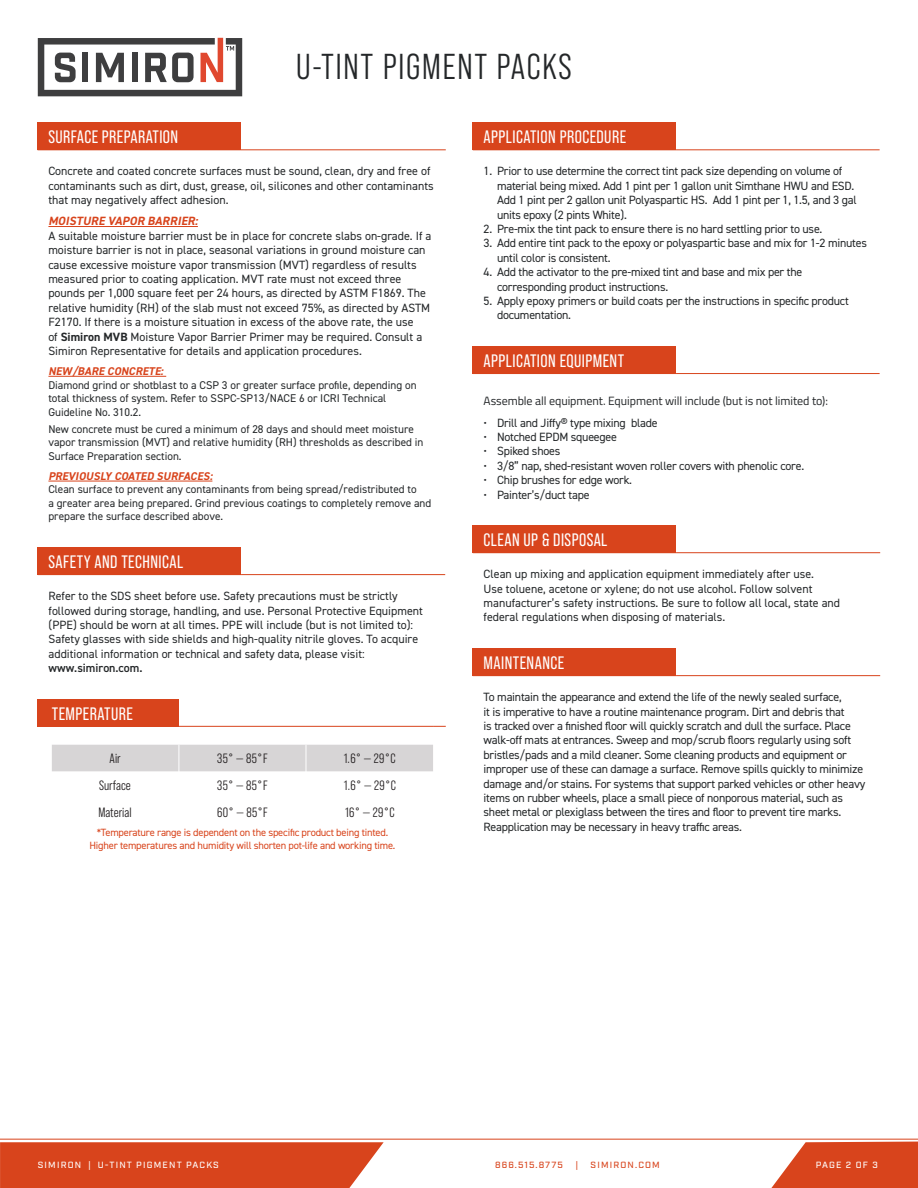
<style>
.page{position:relative;width:918px;height:1188px;background:#fff}
.page>*{position:absolute;margin:0;border:0;box-sizing:border-box;transform-origin:0 0}
.t1{font:36px "Bebas Neue Pro Middle";letter-spacing:.05em;color:#242729}
.t2{font:18px "Bebas Neue Pro";letter-spacing:.025em;color:#fff}
.t3{font:13.5px "Bebas Neue Pro Middle";color:#231f20}
.t4{font:12px/14.4px "DIN2014";letter-spacing:-.02em;color:#242729}
.t5{font:12px/14.4px "DIN2014";color:#242729}
.t6{font:12px "Cairo";letter-spacing:-.005em;color:#242729}
.t7{font:11.25px/13.5px "DIN2014";color:#242729}
.t8{font:italic 700 11.25px "DIN2014";color:#d8441c}
.t9{font:10.5px "DIN2014";letter-spacing:-.02em;color:#d8441c}
.t10{font:500 9px "Industry";letter-spacing:.13em;color:#fff}
.t11{font:500 9px "Industry";letter-spacing:.13em;color:#d8441c}
.s1{font-weight:700;font-style:italic;color:#d8441c}
.s2{font-weight:700}
.s3{font-weight:600}
</style>
<div class="page">
<svg style="left:38px;top:38px;width:204px;height:58px"></svg>
<svg style="left:0;top:1142px;width:384px;height:46px;background:#d94c26"></svg>
<hr style="left:0;top:1139px;width:918px;height:1px;background:#d8441c">
<svg style="left:771px;top:1142px;width:147px;height:46px;background:#dc5a37"></svg>
<div style="left:38px;top:123px;width:203px;height:27px;background:#d8441c"></div>
<hr style="left:241px;top:149px;width:205px;height:1px;background:#d8441c">
<hr style="left:48px;top:226px;width:150px;height:1px;background:#d8441c">
<hr style="left:48px;top:376px;width:118px;height:1px;background:#d8441c">
<hr style="left:48px;top:481px;width:164px;height:1px;background:#d8441c">
<div style="left:473px;top:123px;width:203px;height:27px;background:#d8441c"></div>
<hr style="left:676px;top:149px;width:204px;height:1px;background:#d8441c">
<div style="left:473px;top:346px;width:203px;height:28px;background:#d8441c"></div>
<hr style="left:676px;top:373px;width:204px;height:1px;background:#d8441c">
<div style="left:38px;top:547px;width:203px;height:28px;background:#d8441c"></div>
<hr style="left:241px;top:574px;width:204px;height:1px;background:#d8441c">
<div style="left:38px;top:699px;width:14px;height:27px;background:#d8441c"></div>
<div style="left:52px;top:699px;width:127px;height:27px;background:#d8441c"></div>
<svg style="left:38px;top:726px;width:14px;height:1px"></svg>
<hr style="left:52px;top:726px;width:127px;height:1px;background:#d8441c">
<hr style="left:306px;top:726px;width:127px;height:1px;background:#d8441c">
<svg style="left:433px;top:726px;width:13px;height:1px"></svg>
<div style="left:52px;top:745px;width:381px;height:26px;background:#d7d5d6"></div>
<hr style="left:179px;top:726px;width:127px;height:1px;background:#d8441c">
<div style="left:473px;top:526px;width:203px;height:27px;background:#d8441c"></div>
<hr style="left:676px;top:552px;width:204px;height:1px;background:#d8441c">
<div style="left:473px;top:648px;width:203px;height:28px;background:#d8441c"></div>
<hr style="left:676px;top:675px;width:204px;height:1px;background:#d8441c">
<h1 class="t1" style="left:296px;top:46px;width:277px">U-TINT PIGMENT PACKS</h1>
<p class="t2" style="left:48px;top:127px;width:131px">SURFACE PREPARATION</p>
<p class="t5" style="left:48px;top:164px;width:387px">Concrete and coated concrete surfaces must be sound, clean, dry and free of contaminants such as dirt, dust, grease, oil, silicones and other contaminants that may negatively affect adhesion.</p>
<p class="t5" style="left:48px;top:214px;width:385px"><span class="s1">MOISTURE VAPOR BARRIER:<br></span>A suitable moisture barrier must be in place for concrete slabs on-grade. If a moisture barrier is not in place, seasonal variations in ground moisture can cause excessive moisture vapor transmission (MVT) regardless of results measured prior to coating application. MVT rate must not exceed three pounds per 1,000 square feet per 24 hours, as directed by ASTM F1869. The relative humidity (RH) of the slab must not exceed 75%, as directed by ASTM F2170. If there is a moisture situation in excess of the above rate, the use<br>of <span class="s2">Simiron MVB</span> Moisture Vapor Barrier Primer may be required. Consult a Simiron Representative for details and application procedures.</p>
<p class="t8" style="left:48px;top:364px;width:119px">NEW/BARE CONCRETE:</p>
<p class="t7" style="left:48px;top:378px;width:370px">Diamond grind or shotblast to a CSP 3 or greater surface profile, depending on total thickness of system. Refer to SSPC-SP13/NACE 6 or ICRI Technical<br>Guideline No. 310.2.</p>
<p class="t7" style="left:48px;top:422px;width:377px">New concrete must be cured a minimum of 28 days and should meet moisture vapor transmission (MVT) and relative humidity (RH) thresholds as described in<br>Surface Preparation section.</p>
<p class="t8" style="left:48px;top:469px;width:168px">PREVIOUSLY COATED SURFACES:</p>
<p class="t7" style="left:48px;top:483px;width:384px">Clean surface to prevent any contaminants from being spread/redistributed to<br>a greater area being prepared. Grind previous coatings to completely remove and prepare the surface described above.</p>
<p class="t2" style="left:49px;top:552px;width:136px">SAFETY AND TECHNICAL</p>
<p class="t5" style="left:49px;top:589px;width:376px">Refer to the SDS sheet before use. Safety precautions must be strictly followed during storage, handling, and use. Personal Protective Equipment (PPE) should be worn at all times. PPE will include (but is not limited to):<br>Safety glasses with side shields and high-quality nitrile gloves. To acquire additional information or technical and safety data, please visit: <span class="s3">www.simiron.com.</span></p>
<p class="t2" style="left:52px;top:703px;width:83px">TEMPERATURE</p>
<p class="t3" style="left:110px;top:751px;width:13px">Air</p>
<p class="t3" style="left:217px;top:751px;width:52px">35° — 85°F</p>
<p class="t3" style="left:344px;top:751px;width:54px">1.6° — 29°C</p>
<p class="t3" style="left:99px;top:777px;width:33px">Surface</p>
<p class="t3" style="left:217px;top:777px;width:52px">35° — 85°F</p>
<p class="t3" style="left:344px;top:777px;width:54px">1.6° — 29°C</p>
<p class="t3" style="left:98px;top:804px;width:35px">Material</p>
<p class="t3" style="left:217px;top:804px;width:52px">60° — 85°F</p>
<p class="t3" style="left:345px;top:804px;width:51px">16° — 29°C</p>
<p class="t9" style="left:97px;top:826px;width:293px">*Temperature range is dependent on the specific product being tinted.</p>
<p class="t9" style="left:89px;top:839px;width:307px">Higher temperatures and humidity will shorten pot-life and working time.</p>
<p class="t2" style="left:484px;top:127px;width:144px">APPLICATION PROCEDURE</p>
<p class="t4" style="left:497px;top:164px;width:361px;text-indent:-14px">1. Prior to use determine the correct tint pack size depending on volume of material being mixed. Add 1 pint per 1 gallon unit Simthane HWU and ESD.<br>Add 1 pint per 2 gallon unit Polyaspartic HS. Add 1 pint per 1, 1.5, and 3 gal units epoxy (2 pints White).</p>
<p class="t4" style="left:484px;top:221px;width:340px">2. Pre-mix the tint pack to ensure there is no hard settling prior to use.</p>
<p class="t4" style="left:497px;top:236px;width:371px;text-indent:-14px">3. Add entire tint pack to the epoxy or polyaspartic base and mix for 1-2 minutes until color is consistent.</p>
<p class="t4" style="left:497px;top:265px;width:307px;text-indent:-14px">4. Add the activator to the pre-mixed tint and base and mix per the corresponding product instructions.</p>
<p class="t4" style="left:497px;top:293px;width:353px;text-indent:-14px">5. Apply epoxy primers or build coats per the instructions in specific product documentation.</p>
<p class="t2" style="left:484px;top:351px;width:142px">APPLICATION EQUIPMENT</p>
<p class="t6" style="left:484px;top:392px;width:346px">Assemble all equipment. Equipment will include (but is not limited to):</p>
<p class="t4" style="left:484px;top:415px;width:176px">• Drill and Jiffy® type mixing blade</p>
<p class="t4" style="left:484px;top:429px;width:135px">• Notched EPDM squeegee</p>
<p class="t4" style="left:484px;top:444px;width:78px">• Spiked shoes</p>
<p class="t4" style="left:484px;top:458px;width:322px">• 3/8” nap, shed-resistant woven roller covers with phenolic core.</p>
<p class="t4" style="left:484px;top:473px;width:150px">• Chip brushes for edge work.</p>
<p class="t4" style="left:484px;top:487px;width:107px">• Painter’s/duct tape</p>
<p class="t2" style="left:484px;top:530px;width:125px">CLEAN UP &amp; DISPOSAL</p>
<p class="t5" style="left:484px;top:567px;width:358px">Clean up mixing and application equipment immediately after use.<br>Use toluene, acetone or xylene; do not use alcohol. Follow solvent manufacturer’s safety instructions. Be sure to follow all local, state and federal regulations when disposing of materials.</p>
<p class="t2" style="left:484px;top:653px;width:82px">MAINTENANCE</p>
<p class="t4" style="left:484px;top:690px;width:383px">To maintain the appearance and extend the life of the newly sealed surface,<br>it is imperative to have a routine maintenance program. Dirt and debris that<br>is tracked over a finished floor will quickly scratch and dull the surface. Place walk-off mats at entrances. Sweep and mop/scrub floors regularly using soft bristles/pads and a mild cleaner. Some cleaning products and equipment or improper use of these can damage a surface. Remove spills quickly to minimize damage and/or stains. For systems that support parked vehicles or other heavy items on rubber wheels, place a small piece of nonporous material, such as sheet metal or plexiglass between the tires and floor to prevent tire marks.<br>Reapplication may be necessary in heavy traffic areas.</p>
<p class="t10" style="left:38px;top:1160px;width:182px">SIMIRON | U-TINT PIGMENT PACKS</p>
<p class="t11" style="left:495px;top:1160px;width:69px">866.515.8775</p>
<p class="t11" style="left:575px;top:1160px;width:4px">|</p>
<p class="t11" style="left:591px;top:1160px;width:71px">SIMIRON.COM</p>
<p class="t10" style="left:816px;top:1160px;width:64px">PAGE 2 OF 3</p>
</div>
